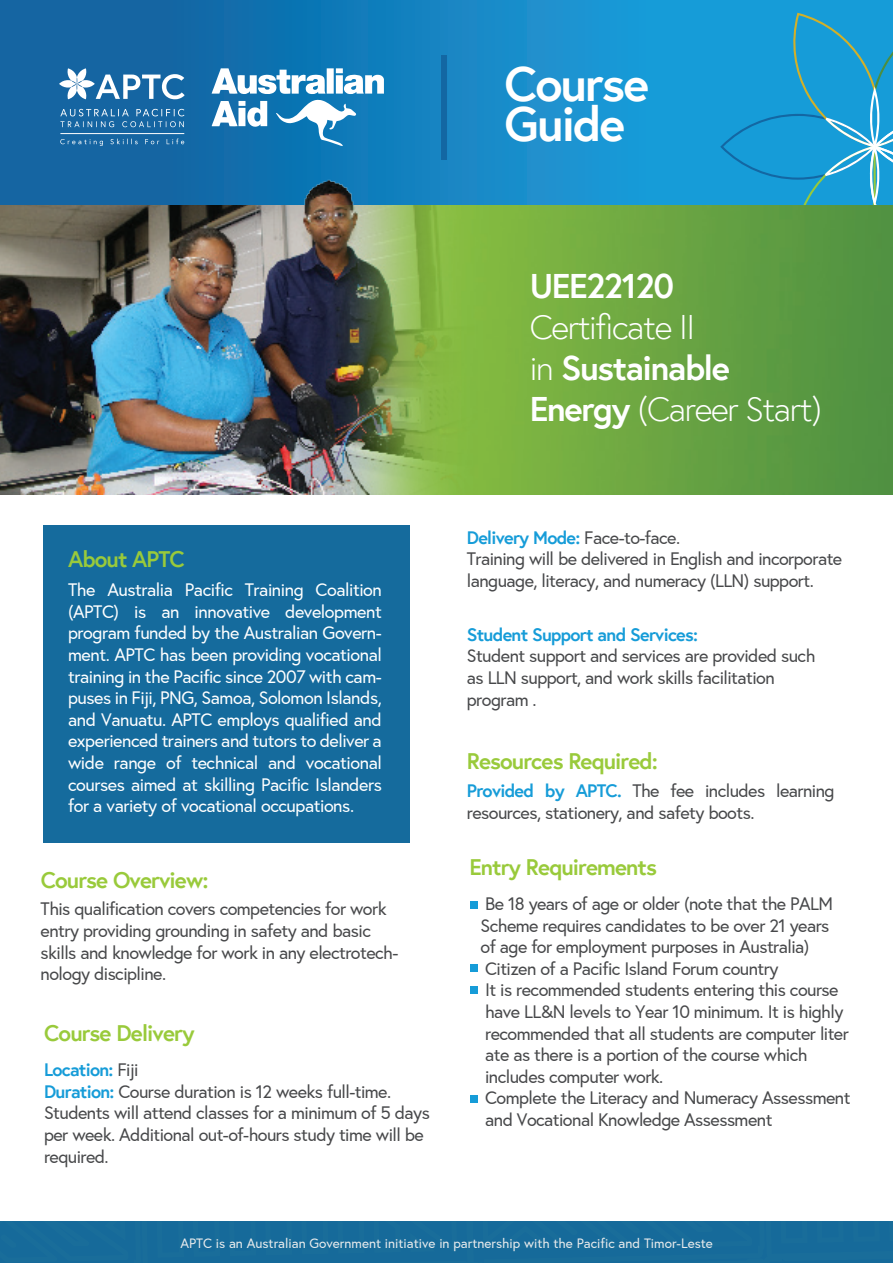
<style>
.page{position:relative;width:893px;height:1263px;background:#fff}
.page>*{position:absolute;margin:0;border:0;box-sizing:border-box;transform-origin:0 0}
.t1{font:700 48.3px/40.2px "Europa";letter-spacing:-.04em;color:#fff}
.t2{font:300 34.2px/41.1px "Europa";letter-spacing:-.04em;color:#fff}
.t3{font:700 34.2px "Europa";letter-spacing:-.04em;color:#fff}
.t4{font:700 22.5px "Europa";letter-spacing:-.04em;color:#99ca3b}
.t5{font:18px/21.6px "Europa";letter-spacing:-.03em;color:#47484a}
.t6{font:18px/21.6px "Europa";letter-spacing:-.025em;color:#fff;text-align:justify}
.t7{font:700 18px "Europa";letter-spacing:-.04em;color:#169cd8}
.t8{font:13.5px "Europa";color:#eaeced}
.s1{font-weight:700}
.s2{font-weight:700;color:#169cd8}
</style>
<div class="page">
<div style="left:43px;top:525px;width:367px;height:317px;background:#156b9d"></div>
<div style="left:0;top:0;width:893px;height:205px;background:linear-gradient(to right,#125e9c,#18a8e4)"></div>
<svg style="left:720px;top:13px;width:173px;height:192px;background:#219ed4"></svg>
<svg style="left:60px;top:109px;width:124px;height:18px;background:#387cb0"></svg>
<hr style="left:60px;top:133px;width:124px;height:1px;background:#fff">
<svg style="left:60px;top:139px;width:124px;height:5px"></svg>
<svg style="left:59px;top:68px;width:126px;height:31px"></svg>
<svg style="left:212px;top:68px;width:172px;height:76px"></svg>
<div style="left:441px;top:55px;width:6px;height:104px;background:#1367a3"></div>
<div style="left:0;top:1221px;width:893px;height:42px;background:#166a9a"></div>
<div style="left:470px;top:901px;width:8px;height:8px;background:#169cd8"></div>
<div style="left:470px;top:964px;width:8px;height:8px;background:#169cd8"></div>
<div style="left:470px;top:986px;width:8px;height:8px;background:#169cd8"></div>
<div style="left:470px;top:1095px;width:8px;height:8px;background:#169cd8"></div>
<img style="left:0;top:144px;width:537px;height:351px">
<img style="left:0;top:205px;width:92px;height:289px">
<img style="left:92px;top:205px;width:801px;height:289px">
<h1 class="t1" style="left:505px;top:63px;width:146px">Course<br>Guide</h1>
<h2 class="t3" style="left:530px;top:263px;width:146px">UEE22120</h2>
<h2 class="t2" style="left:530px;top:306px;width:294px">Certificate II<br>in <span class="s1">Sustainable<br>Energy</span> (Career Start)</h2>
<p class="t4" style="left:68px;top:544px;width:118px">About APTC</p>
<p class="t6" style="left:68px;top:579px;width:315px">The Australia Pacific Training Coalition (APTC) is an innovative development program funded by the Australian Govern&shy;ment. APTC has been providing vocational training in the Pacific since 2007 with cam&shy;puses in Fiji, PNG, Samoa, Solomon Islands, and Vanuatu. APTC employs qualified and experienced trainers and tutors to deliver a wide range of technical and vocational courses aimed at skilling Pacific Islanders for a variety of vocational occupations.</p>
<p class="t4" style="left:41px;top:864px;width:169px">Course Overview:</p>
<p class="t5" style="left:41px;top:898px;width:359px">This qualification covers competencies for work entry providing grounding in safety and basic skills and knowledge for work in any electrotech&shy;nology discipline.</p>
<p class="t4" style="left:44px;top:1018px;width:152px">Course Delivery</p>
<p class="t5" style="left:44px;top:1059px;width:387px"><span class="s2">Location:</span> Fiji<br><span class="s2">Duration:</span> Course duration is 12 weeks full-time.<br>Students will attend classes for a minimum of 5 days per week. Additional out-of-hours study time will be required.</p>
<p class="t5" style="left:467px;top:527px;width:377px"><span class="s2">Delivery Mode:</span> Face-to-face.<br>Training will be delivered in English and incorporate language, literacy, and numeracy (LLN) support.</p>
<p class="t7" style="left:467px;top:622px;width:233px">Student Support and Services:</p>
<p class="t5" style="left:467px;top:645px;width:350px">Student support and services are provided such as LLN support, and work skills facilitation program .</p>
<p class="t4" style="left:467px;top:746px;width:193px">Resources Required:</p>
<p class="t5" style="left:467px;top:780px;width:369px"><span class="s2">Provided by APTC.</span> The fee includes learning resources, stationery, and safety boots.</p>
<p class="t4" style="left:469px;top:851px;width:189px">Entry Requirements</p>
<p class="t5" style="left:481px;top:893px;width:371px">Be 18 years of age or older (note that the PALM Scheme requires candidates to be over 21 years<br>of age for employment purposes in Australia)<br>Citizen of a Pacific Island Forum country<br>It is recommended students entering this course have LL&amp;N levels to Year 10 minimum. It is highly recommended that all students are computer liter ate as there is a portion of the course which includes computer work.<br>Complete the Literacy and Numeracy Assessment and Vocational Knowledge Assessment</p>
<p class="t8" style="left:180px;top:1235px;width:534px">APTC is an Australian Government initiative in partnership with the Pacific and Timor-Leste</p>
</div>
